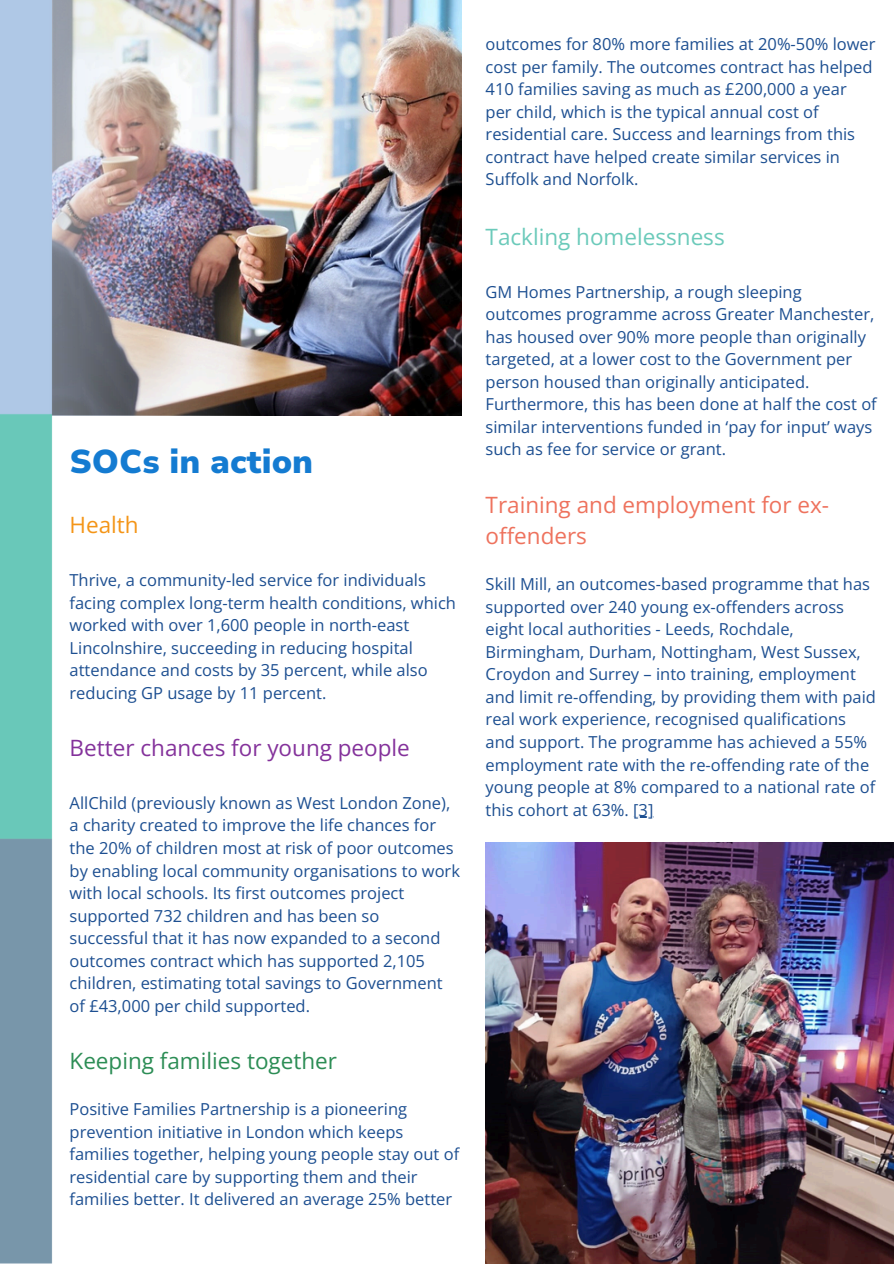
<style>
.page{position:relative;width:894px;height:1264px;background:#fff}
.page>*{position:absolute;margin:0;border:0;box-sizing:border-box;transform-origin:0 0}
.t1{font:900 33px "Nunito Sans 10 pt";color:#147bd1}
.t2{font:22.5px/31.5px "Open Sans";color:#ee725d}
.t3{font:22.5px "Open Sans";color:#84329b}
.t4{font:22.5px "Open Sans";color:#2c8d55}
.t5{font:22.5px "Open Sans";color:#6bcaba}
.t6{font:22.5px "Open Sans";color:#f49517}
.t7{font:16.5px/22.5px "Open Sans";color:#1d4f91}
</style>
<div class="page">
<img style="left:70px;top:0;width:391px;height:416px">
<img style="left:485px;top:842px;width:408px;height:421px">
<svg style="left:633px;top:816px;width:20px;height:1px"></svg>
<img style="left:70px;top:0;width:195px;height:415px">
<img style="left:0;top:0;width:70px;height:1263px">
<p class="t1" style="left:70px;top:440px;width:245px">SOCs in action</p>
<p class="t6" style="left:70px;top:509px;width:71px">Health</p>
<h1 class="t7" style="left:70px;top:568px;width:388px">Thrive, a community-led service for individuals facing complex long-term health conditions, which worked with over 1,600 people in north-east Lincolnshire, succeeding in reducing hospital attendance and costs by 35 percent, while also reducing GP usage by 11 percent.</h1>
<h2 class="t3" style="left:70px;top:732px;width:341px">Better chances for young people</h2>
<p class="t7" style="left:70px;top:791px;width:392px">AllChild (previously known as West London Zone), a charity created to improve the life chances for the 20% of children most at risk of poor outcomes by enabling local community organisations to work with local schools. Its first outcomes project supported 732 children and has been so successful that it has now expanded to a second outcomes contract which has supported 2,105 children, estimating total savings to Government of £43,000 per child supported.</p>
<h2 class="t4" style="left:70px;top:1044px;width:269px">Keeping families together</h2>
<p class="t7" style="left:70px;top:1097px;width:391px">Positive Families Partnership is a pioneering prevention initiative in London which keeps families together, helping young people stay out of residential care by supporting them and their families better. It delivered an average 25% better</p>
<h2 class="t7" style="left:485px;top:32px;width:391px">outcomes for 80% more families at 20%-50% lower cost per family. The outcomes contract has helped 410 families saving as much as £200,000 a year per child, which is the typical annual cost of residential care. Success and learnings from this contract have helped create similar services in Suffolk and Norfolk.</h2>
<p class="t5" style="left:485px;top:221px;width:240px">Tackling homelessness</p>
<p class="t7" style="left:485px;top:280px;width:392px">GM Homes Partnership, a rough sleeping outcomes programme across Greater Manchester, has housed over 90% more people than originally targeted, at a lower cost to the Government per person housed than originally anticipated.<br>Furthermore, this has been done at half the cost of similar interventions funded in ‘pay for input’ ways such as fee for service or grant.</p>
<h2 class="t2" style="left:485px;top:488px;width:345px">Training and employment for ex&shy;offenders</h2>
<p class="t7" style="left:485px;top:572px;width:391px">Skill Mill, an outcomes-based programme that has supported over 240 young ex-offenders across eight local authorities - Leeds, Rochdale, Birmingham, Durham, Nottingham, West Sussex, Croydon and Surrey – into training, employment and limit re-offending, by providing them with paid real work experience, recognised qualifications and support. The programme has achieved a 55% employment rate with the re-offending rate of the young people at 8% compared to a national rate of this cohort at 63%. [3]</p>
</div>
